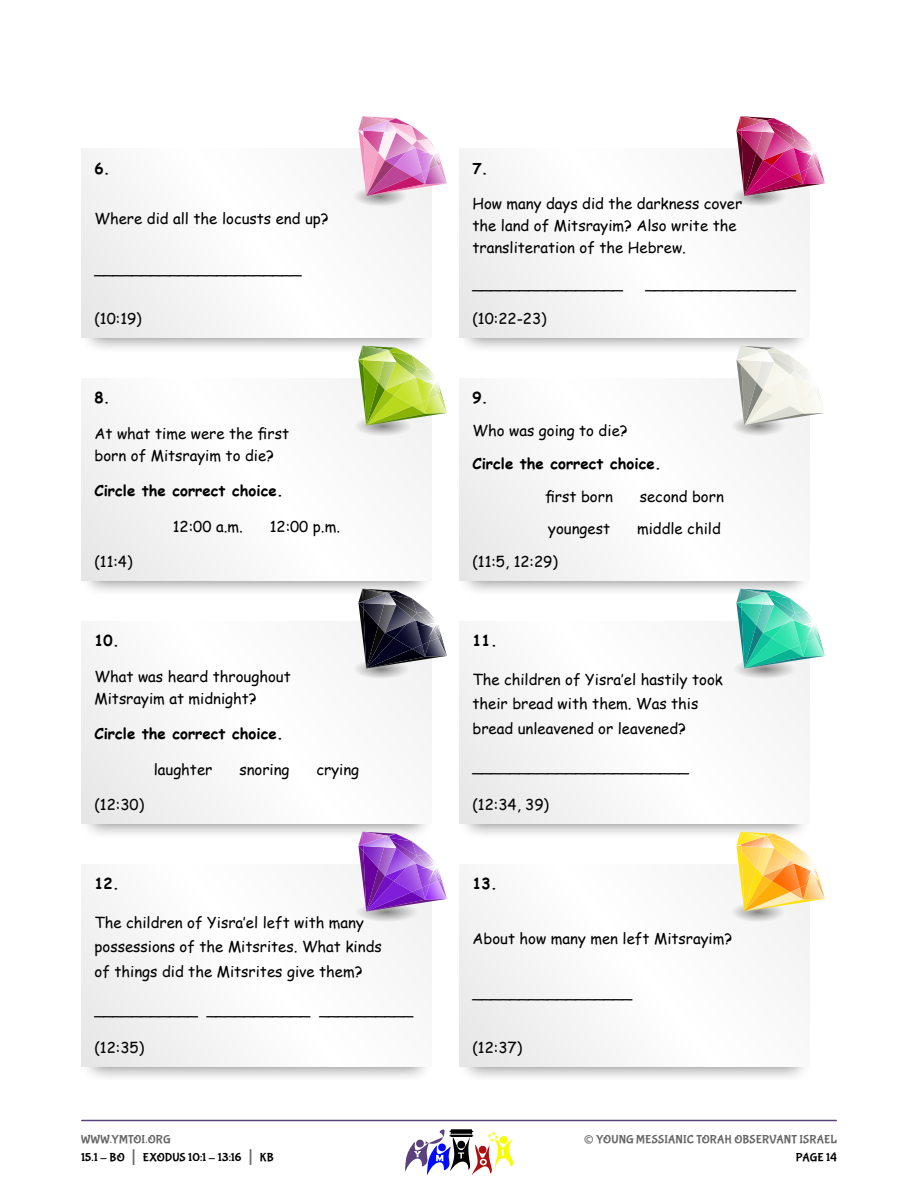
<style>
.page{position:relative;width:918px;height:1188px;background:#fff}
.page>*{position:absolute;margin:0;border:0;box-sizing:border-box;transform-origin:0 0}
.t1{font:27px "Bubblegum Sans";color:#666}
.t2{font:15px/21.9px "Comic Sans MS";color:#000}
.t3{font:700 15px "Comic Sans MS";color:#000}
.t4{font:12px/18px "Bubblegum Sans";letter-spacing:.01em;color:#000}
.t5{font:12px "Bubblegum Sans";letter-spacing:.01em;color:#666}
.s1{color:#666}
.s2{font-size:21px;color:#666}
</style>
<div class="page">
<hr style="left:82px;top:1120px;width:754px;height:1px;background:#59417c">
<svg style="left:405px;top:1129px;width:108px;height:46px"></svg>
<div style="left:81px;top:459px;width:353px;height:138px;background:#000;opacity:.5"></div>
<div style="left:81px;top:216px;width:353px;height:138px;background:#000;opacity:.5"></div>
<div style="left:81px;top:702px;width:353px;height:138px;background:#000;opacity:.5"></div>
<div style="left:81px;top:945px;width:353px;height:135px;background:#000;opacity:.5"></div>
<div style="left:457px;top:459px;width:355px;height:138px;background:#000;opacity:.5"></div>
<div style="left:457px;top:216px;width:355px;height:138px;background:#000;opacity:.5"></div>
<div style="left:457px;top:702px;width:355px;height:138px;background:#000;opacity:.5"></div>
<div style="left:457px;top:945px;width:355px;height:135px;background:#000;opacity:.5"></div>
<div style="left:459px;top:148px;width:351px;height:190px;background:#f8f8f8"></div>
<div style="left:459px;top:378px;width:351px;height:202px;background:#f9f9f9"></div>
<div style="left:459px;top:621px;width:351px;height:203px;background:#f9f9f9"></div>
<div style="left:81px;top:378px;width:351px;height:202px;background:#f9f9f9"></div>
<div style="left:81px;top:621px;width:351px;height:203px;background:#f9f9f9"></div>
<div style="left:81px;top:864px;width:351px;height:202px;background:#f9f9f9"></div>
<div style="left:459px;top:864px;width:351px;height:202px;background:#f9f9f9"></div>
<svg style="left:339px;top:832px;width:108px;height:90px"></svg>
<svg style="left:717px;top:589px;width:108px;height:90px"></svg>
<svg style="left:339px;top:346px;width:108px;height:90px"></svg>
<svg style="left:339px;top:589px;width:108px;height:90px"></svg>
<svg style="left:733px;top:116px;width:92px;height:90px"></svg>
<svg style="left:717px;top:346px;width:107px;height:90px"></svg>
<div style="left:81px;top:148px;width:351px;height:190px;background:#f8f8f8"></div>
<svg style="left:355px;top:116px;width:92px;height:90px"></svg>
<svg style="left:717px;top:832px;width:108px;height:90px"></svg>
<p class="t3" style="left:94px;top:157px;width:11px">6</p>
<p class="t2" style="left:94px;top:207px;width:236px">Where did all the locusts end up?</p>
<p class="t2" style="left:94px;top:257px;width:208px">______________________</p>
<p class="t2" style="left:94px;top:307px;width:49px">(10:19)</p>
<p class="t3" style="left:94px;top:387px;width:11px">8</p>
<p class="t2" style="left:94px;top:422px;width:196px">At what time were the first born of Mitsrayim to die?</p>
<p class="t3" style="left:94px;top:480px;width:184px">Circle the correct choice</p>
<p class="t2" style="left:173px;top:515px;width:71px">12:00 a.m.</p>
<p class="t2" style="left:270px;top:515px;width:72px">12:00 p.m.</p>
<p class="t2" style="left:94px;top:550px;width:40px">(11:4)</p>
<p class="t3" style="left:94px;top:630px;width:20px">10</p>
<p class="t2" style="left:94px;top:665px;width:198px">What was heard throughout<br>Mitsrayim at midnight?</p>
<p class="t3" style="left:94px;top:723px;width:184px">Circle the correct choice</p>
<p class="t2" style="left:154px;top:758px;width:60px">laughter</p>
<p class="t2" style="left:239px;top:758px;width:52px">snoring</p>
<p class="t2" style="left:317px;top:758px;width:44px">crying</p>
<p class="t2" style="left:94px;top:793px;width:51px">(12:30)</p>
<p class="t3" style="left:94px;top:873px;width:20px">12</p>
<p class="t2" style="left:94px;top:909px;width:289px;line-height:24.6px">The children of Yisra’el left with many possessions of the Mitsrites. What kinds of things did the Mitsrites give them?</p>
<p class="t2" style="left:94px;top:998px;width:320px">___________ ___________ __________</p>
<p class="t2" style="left:94px;top:1036px;width:51px">(12:35)</p>
<p class="t4" style="left:81px;top:1131px;width:194px"><span class="s1">WWW.YMTOI.ORG<br></span>15.1 - BO <span class="s2">|</span> EXODUS 10:1 - 13:16 <span class="s2">|</span> KB</p>
<p class="t3" style="left:472px;top:157px;width:11px">7</p>
<p class="t2" style="left:472px;top:193px;width:271px">How many days did the darkness cover the land of Mitsrayim? Also write the transliteration of the Hebrew.</p>
<p class="t2" style="left:472px;top:272px;width:152px">________________</p>
<p class="t2" style="left:645px;top:272px;width:152px">________________</p>
<p class="t2" style="left:472px;top:307px;width:76px">(10:22-23)</p>
<p class="t3" style="left:472px;top:387px;width:11px">9</p>
<p class="t2" style="left:472px;top:419px;width:157px">Who was going to die?</p>
<p class="t3" style="left:472px;top:452px;width:184px">Circle the correct choice</p>
<p class="t2" style="left:545px;top:485px;width:69px">first born</p>
<p class="t2" style="left:640px;top:485px;width:86px">second born</p>
<p class="t2" style="left:548px;top:517px;width:63px">youngest</p>
<p class="t2" style="left:637px;top:517px;width:85px">middle child</p>
<p class="t2" style="left:472px;top:550px;width:87px">(11:5, 12:29)</p>
<p class="t3" style="left:472px;top:630px;width:20px">11</p>
<p class="t2" style="left:472px;top:666px;width:252px;line-height:24.6px">The children of Yisra’el hastily took their bread with them. Was this bread unleavened or leavened?</p>
<p class="t2" style="left:472px;top:755px;width:218px">_______________________</p>
<p class="t2" style="left:472px;top:793px;width:78px">(12:34, 39)</p>
<p class="t3" style="left:472px;top:873px;width:20px">13</p>
<p class="t2" style="left:472px;top:927px;width:261px">About how many men left Mitsrayim?</p>
<p class="t2" style="left:472px;top:982px;width:161px">_________________</p>
<p class="t2" style="left:472px;top:1036px;width:51px">(12:37)</p>
<h1 class="t1" style="left:584px;top:1124px;width:12px">©</h1>
<p class="t5" style="left:596px;top:1133px;width:242px">YOUNG MESSIANIC TORAH OBSERVANT ISRAEL</p>
<p class="t4" style="left:796px;top:1149px;width:43px">PAGE 14</p>
</div>
